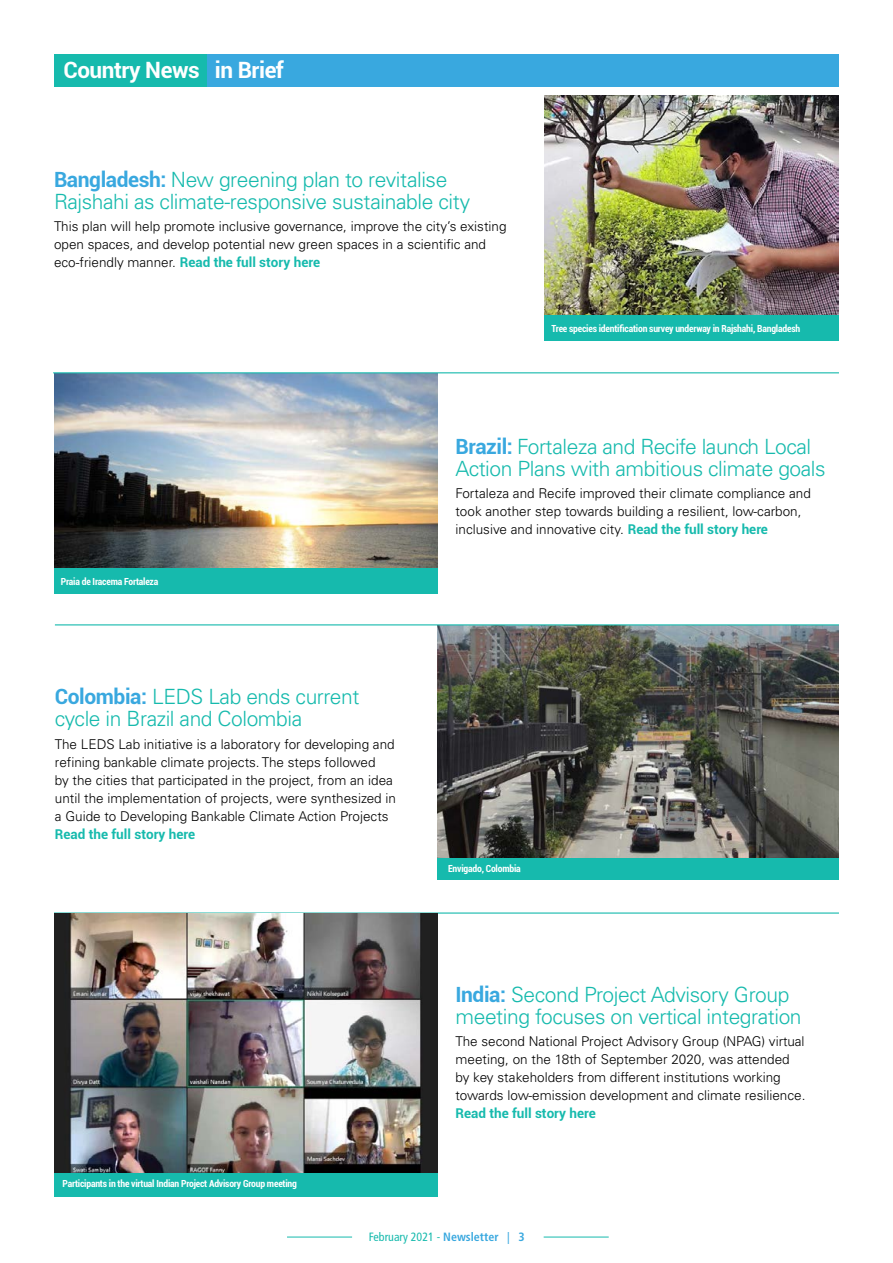
<style>
.page{position:relative;width:893px;height:1263px;background:#fff}
.page>*{position:absolute;margin:0;border:0;box-sizing:border-box;transform-origin:0 0}
.HEADLINE_2{font:700 22.5px "Roboto";letter-spacing:-.02em;color:#fff}
.HEADLINE_3{font:300 21px/22.2px "Univers LT Std";letter-spacing:-.02em;color:#16baad}
.BODY_TEXT{font:300 13.5px/18px "Univers LT Std";color:#000}
.t1{font:condensed 12px "Frutiger LT Std";color:#16baad}
.Photo_Caption{font:700 condensed 9.75px "Roboto";letter-spacing:-.02em;color:#fff}
.s1{font-family:"Roboto";font-weight:700;color:#39a8df}
.s2{font-family:"Roboto";font-weight:700;color:#16baad}
.s3{font-weight:700;color:#39a8df}
.s4{color:#39a8df}
</style>
<div class="page">
<hr style="left:544px;top:1237px;width:65px;height:1px;background:#16baad">
<hr style="left:287px;top:1237px;width:65px;height:1px;background:#16baad">
<img style="left:437px;top:625px;width:402px;height:233px">
<img style="left:54px;top:373px;width:383px;height:196px">
<div style="left:54px;top:54px;width:153px;height:33px;background:#16baad"></div>
<div style="left:207px;top:54px;width:632px;height:33px;background:#39a8df"></div>
<div style="left:437px;top:858px;width:402px;height:22px;background:#16baad"></div>
<hr style="left:55px;top:624px;width:784px;height:1px;background:#16baad">
<hr style="left:53px;top:372px;width:786px;height:1px;background:#16baad">
<div style="left:54px;top:569px;width:383px;height:25px;background:#16baad"></div>
<img style="left:545px;top:95px;width:294px;height:220px">
<div style="left:545px;top:315px;width:294px;height:25px;background:#16baad"></div>
<hr style="left:54px;top:912px;width:785px;height:2px;background:#16baad">
<div style="left:54px;top:1172px;width:383px;height:25px;background:#16baad"></div>
<img style="left:54px;top:914px;width:383px;height:259px">
<p class="HEADLINE_2" style="left:63px;top:54px;width:222px">Country News in Brief</p>
<p class="HEADLINE_3" style="left:54px;top:168px;width:418px"><span class="s1">Bangladesh:</span> New greening plan to revitalise<br>Rajshahi as climate-responsive sustainable city</p>
<p class="BODY_TEXT" style="left:54px;top:217px;width:454px">This plan will help promote inclusive governance, improve the city’s existing open spaces, and develop potential new green spaces in a scientific and eco-friendly manner. <span class="s2">Read the full story here</span></p>
<p class="Photo_Caption" style="left:552px;top:321px;width:250px">Tree species identification survey underway in Rajshahi, Bangladesh</p>
<p class="Photo_Caption" style="left:61px;top:575px;width:99px">Praia de Iracema Fortaleza</p>
<p class="HEADLINE_3" style="left:55px;top:686px;width:306px"><span class="s1">Colombia:</span> LEDS Lab ends current cycle in Brazil and Colombia</p>
<p class="BODY_TEXT" style="left:55px;top:735px;width:343px">The LEDS Lab initiative is a laboratory for developing and refining bankable climate projects. The steps followed<br>by the cities that participated in the project, from an idea until the implementation of projects, were synthesized in a Guide to Developing Bankable Climate Action Projects <span class="s2">Read the full story here</span></p>
<p class="Photo_Caption" style="left:63px;top:1177px;width:236px">Participants in the virtual Indian Project Advisory Group meeting</p>
<p class="HEADLINE_3" style="left:455px;top:435px;width:372px"><span class="s1">Brazil:</span> Fortaleza and Recife launch Local<br>Action Plans with ambitious climate goals</p>
<p class="BODY_TEXT" style="left:455px;top:484px;width:357px">Fortaleza and Recife improved their climate compliance and took another step towards building a resilient, low-carbon, inclusive and innovative city. <span class="s2">Read the full story here</span></p>
<p class="Photo_Caption" style="left:448px;top:861px;width:74px">Envigado, Colombia</p>
<p class="HEADLINE_3" style="left:455px;top:983px;width:348px"><span class="s1">India:</span> Second Project Advisory Group meeting focuses on vertical integration</p>
<p class="BODY_TEXT" style="left:455px;top:1032px;width:351px">The second National Project Advisory Group (NPAG) virtual meeting, on the 18th of September 2020, was attended by key stakeholders from different institutions working towards low-emission development and climate resilience.<br><span class="s2">Read the full story here</span></p>
<p class="t1" style="left:369px;top:1229px;width:157px">February 2021 - <span class="s3">Newsletter</span> <span class="s4">|</span> <span class="s3">3</span></p>
</div>
